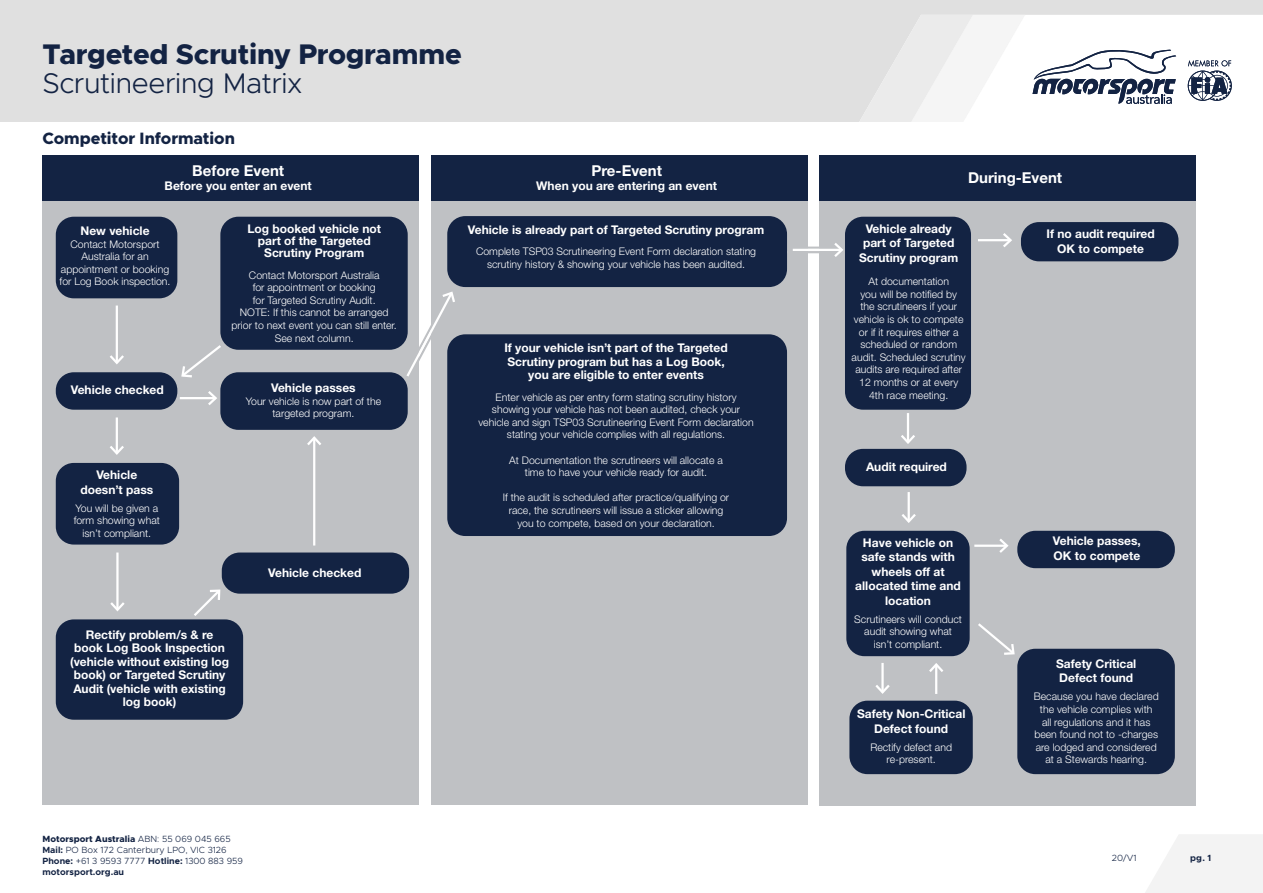
<style>
.page{position:relative;width:1263px;height:893px;background:#fff}
.page>*{position:absolute;margin:0;border:0;box-sizing:border-box;transform-origin:0 0}
.t1{font:800 28.5px "Metropolis";letter-spacing:-.015em;color:#132343}
.t2{font:300 28.5px "Metropolis";letter-spacing:-.015em;color:#132343}
.t3{font:800 16.5px "Metropolis";letter-spacing:-.005em;color:#132343}
.t4{font:700 15px "Helvetica Neue LT Std";color:#fff}
.t5{font:700 12px/14.4px "Helvetica Neue LT Std";color:#fff;text-align:center}
.t6{font:300 10.5px/12.6px "Helvetica Neue LT Std";color:#fff;text-align:center}
.t7{font:300 9px/10.8px "Metropolis";color:#132343}
.t8{font:700 9px "Metropolis";color:#132343}
.s1{font-weight:800}
.s2{font-weight:700}
</style>
<div class="page">
<svg style="left:1145px;top:835px;width:118px;height:58px"></svg>
<div style="left:0;top:0;width:456px;height:122px;background:#e0e0e0"></div>
<svg style="left:456px;top:0;width:807px;height:122px;fill:#e0e0e0"></svg>
<svg style="left:854px;top:15px;width:171px;height:107px"></svg>
<div style="left:42px;top:155px;width:377px;height:650px;background:#bfc1c4"></div>
<div style="left:819px;top:156px;width:376px;height:650px;background:#bfc1c4"></div>
<div style="left:431px;top:155px;width:377px;height:650px;background:#bfc1c4"></div>
<div style="left:42px;top:155px;width:377px;height:46px;background:#132343"></div>
<div style="left:431px;top:155px;width:377px;height:46px;background:#132343"></div>
<div style="left:819px;top:155px;width:377px;height:46px;background:#132343"></div>
<div style="left:56px;top:217px;width:121px;height:81px;background:#132343;border-radius:18px"></div>
<div style="left:220px;top:217px;width:188px;height:133px;background:#132343;border-radius:18px"></div>
<div style="left:56px;top:372px;width:121px;height:38px;background:#132343;border-radius:18px"></div>
<div style="left:220px;top:372px;width:188px;height:58px;background:#132343;border-radius:18px"></div>
<div style="left:56px;top:463px;width:123px;height:82px;background:#132343;border-radius:18px"></div>
<hr style="left:116px;top:306px;width:2px;height:57px;background:#fff">
<svg style="left:110px;top:353px;width:14px;height:11px"></svg>
<svg style="left:181px;top:345px;width:40px;height:33px"></svg>
<hr style="left:180px;top:397px;width:36px;height:2px;background:#fff">
<svg style="left:206px;top:391px;width:11px;height:14px"></svg>
<hr style="left:116px;top:417px;width:2px;height:36px;background:#fff">
<svg style="left:110px;top:443px;width:14px;height:12px"></svg>
<svg style="left:194px;top:589px;width:27px;height:27px"></svg>
<hr style="left:116px;top:552px;width:3px;height:58px;background:#fff">
<svg style="left:110px;top:600px;width:15px;height:12px"></svg>
<div style="left:56px;top:619px;width:187px;height:101px;background:#132343;border-radius:18px"></div>
<div style="left:222px;top:552px;width:187px;height:42px;background:#132343;border-radius:18px"></div>
<hr style="left:313px;top:438px;width:2px;height:107px;background:#fff">
<svg style="left:307px;top:436px;width:14px;height:12px"></svg>
<div style="left:447px;top:216px;width:340px;height:71px;background:#132343;border-radius:18px"></div>
<svg style="left:401px;top:290px;width:54px;height:97px"></svg>
<div style="left:447px;top:334px;width:340px;height:202px;background:#132343;border-radius:18px"></div>
<hr style="left:787px;top:251px;width:55px;height:2px;background:#bfc1c4">
<hr style="left:796px;top:247px;width:52px;height:2px;background:#bfc1c4">
<hr style="left:793px;top:249px;width:49px;height:2px;background:#fff">
<svg style="left:832px;top:243px;width:11px;height:14px"></svg>
<div style="left:845px;top:217px;width:126px;height:193px;background:#132343;border-radius:18px"></div>
<hr style="left:907px;top:413px;width:2px;height:29px;background:#fff">
<svg style="left:901px;top:435px;width:14px;height:9px"></svg>
<div style="left:845px;top:449px;width:121px;height:37px;background:#132343;border-radius:18px"></div>
<hr style="left:907px;top:492px;width:3px;height:29px;background:#fff">
<svg style="left:901px;top:511px;width:15px;height:12px"></svg>
<div style="left:846px;top:531px;width:124px;height:125px;background:#132343;border-radius:18px"></div>
<div style="left:849px;top:701px;width:124px;height:73px;background:#132343;border-radius:18px"></div>
<hr style="left:881px;top:663px;width:3px;height:29px;background:#fff">
<svg style="left:875px;top:682px;width:15px;height:12px"></svg>
<hr style="left:935px;top:664px;width:2px;height:30px;background:#fff">
<svg style="left:929px;top:663px;width:14px;height:11px"></svg>
<div style="left:1017px;top:649px;width:158px;height:125px;background:#132343;border-radius:18px"></div>
<svg style="left:978px;top:623px;width:37px;height:32px"></svg>
<hr style="left:974px;top:545px;width:33px;height:2px;background:#fff">
<svg style="left:997px;top:539px;width:12px;height:14px"></svg>
<div style="left:1017px;top:531px;width:158px;height:37px;background:#132343;border-radius:18px"></div>
<hr style="left:978px;top:239px;width:32px;height:2px;background:#fff">
<svg style="left:1000px;top:233px;width:12px;height:14px"></svg>
<div style="left:1021px;top:222px;width:157px;height:39px;background:#132343;border-radius:18px"></div>
<h1 class="t1" style="left:43px;top:36px;width:421px">Targeted Scrutiny Programme</h1>
<h1 class="t2" style="left:43px;top:65px;width:261px">Scrutineering Matrix</h1>
<h2 class="t3" style="left:43px;top:128px;width:194px">Competitor Information</h2>
<h3 class="t4" style="left:192px;top:161px;width:93px">Before Event</h3>
<p class="t5" style="left:165px;top:179px;width:149px">Before you enter an event</p>
<p class="t5" style="left:81px;top:223px;width:71px">New vehicle</p>
<p class="t6" style="left:60px;top:237px;width:112px">Contact Motorsport<br>Australia for an appointment or booking for Log Book inspection.</p>
<p class="t5" style="left:247px;top:222px;width:135px;line-height:12px">Log booked vehicle not part of the Targeted<br>Scrutiny Program</p>
<p class="t6" style="left:232px;top:268px;width:167px">Contact Motorsport Australia<br>for appointment or booking<br>for Targeted Scrutiny Audit.<br>NOTE: If this cannot be arranged prior to next event you can still enter.<br>See next column.</p>
<p class="t5" style="left:71px;top:383px;width:95px">Vehicle checked</p>
<p class="t5" style="left:271px;top:381px;width:86px">Vehicle passes</p>
<p class="t6" style="left:246px;top:395px;width:137px">Your vehicle is now part of the targeted program.</p>
<p class="t5" style="left:80px;top:467px;width:74px">Vehicle doesn’t pass</p>
<p class="t6" style="left:74px;top:501px;width:88px">You will be given a form showing what isn’t compliant.</p>
<p class="t5" style="left:70px;top:627px;width:161px;line-height:13.5px">Rectify problem/s &amp; re book Log Book Inspection (vehicle without existing log book) or Targeted Scrutiny<br>Audit (vehicle with existing log book)</p>
<p class="t5" style="left:268px;top:565px;width:95px">Vehicle checked</p>
<p class="t7" style="left:43px;top:834px;width:202px"><span class="s1">Motorsport Australia</span> ABN: 55 069 045 665<br><span class="s2">Mail:</span> PO Box 172 Canterbury LPO, VIC 3126<br><span class="s2">Phone:</span> +61 3 9593 7777 <span class="s2">Hotline:</span> 1300 883 959 <span class="s2">motorsport.org.au</span></p>
<h3 class="t4" style="left:591px;top:161px;width:72px">Pre-Event</h3>
<p class="t5" style="left:536px;top:179px;width:182px">When you are entering an event</p>
<p class="t5" style="left:468px;top:222px;width:298px">Vehicle is already part of Targeted Scrutiny program</p>
<p class="t6" style="left:476px;top:245px;width:282px">Complete TSP03 Scrutineering Event Form declaration stating scrutiny history &amp; showing your vehicle has been audited.</p>
<p class="t5" style="left:504px;top:341px;width:225px;line-height:13.5px">If your vehicle isn’t part of the Targeted<br>Scrutiny program but has a Log Book, you are eligible to enter events</p>
<p class="t6" style="left:478px;top:390px;width:277px">Enter vehicle as per entry form stating scrutiny history showing your vehicle has not been audited, check your vehicle and sign TSP03 Scrutineering Event Form declaration stating your vehicle complies with all regulations.</p>
<p class="t6" style="left:509px;top:453px;width:215px">At Documentation the scrutineers will allocate a time to have your vehicle ready for audit.</p>
<p class="t6" style="left:503px;top:491px;width:228px">If the audit is scheduled after practice/qualifying or race, the scrutineers will issue a sticker allowing you to compete, based on your declaration.</p>
<h3 class="t4" style="left:968px;top:168px;width:96px">During-Event</h3>
<p class="t5" style="left:859px;top:221px;width:101px">Vehicle already part of Targeted<br>Scrutiny program</p>
<p class="t6" style="left:852px;top:275px;width:116px">At documentation<br>you will be notified by<br>the scrutineers if your vehicle is ok to compete or if it requires either a scheduled or random audit. Scheduled scrutiny audits are required after<br>12 months or at every<br>4th race meeting.</p>
<p class="t5" style="left:866px;top:459px;width:82px">Audit required</p>
<p class="t5" style="left:855px;top:535px;width:107px">Have vehicle on safe stands with wheels off at allocated time and location</p>
<p class="t6" style="left:854px;top:612px;width:109px">Scrutineers will conduct audit showing what isn’t compliant.</p>
<p class="t5" style="left:857px;top:707px;width:110px">Safety Non-Critical<br>Defect found</p>
<p class="t6" style="left:870px;top:740px;width:83px">Rectify defect and re-present.</p>
<p class="t5" style="left:1046px;top:227px;width:110px">If no audit required<br>OK to compete</p>
<p class="t5" style="left:1053px;top:534px;width:89px;text-align:left">Vehicle passes,<br>OK to compete</p>
<p class="t5" style="left:1056px;top:656px;width:82px;text-align:left">Safety Critical<br>Defect found</p>
<p class="t6" style="left:1034px;top:690px;width:126px">Because you have declared the vehicle complies with<br>all regulations and it has been found not to -charges are lodged and considered at a Stewards hearing.</p>
<p class="t7" style="left:1112px;top:853px;width:26px">20/V1</p>
<p class="t8" style="left:1190px;top:852px;width:23px">pg. 1</p>
</div>
